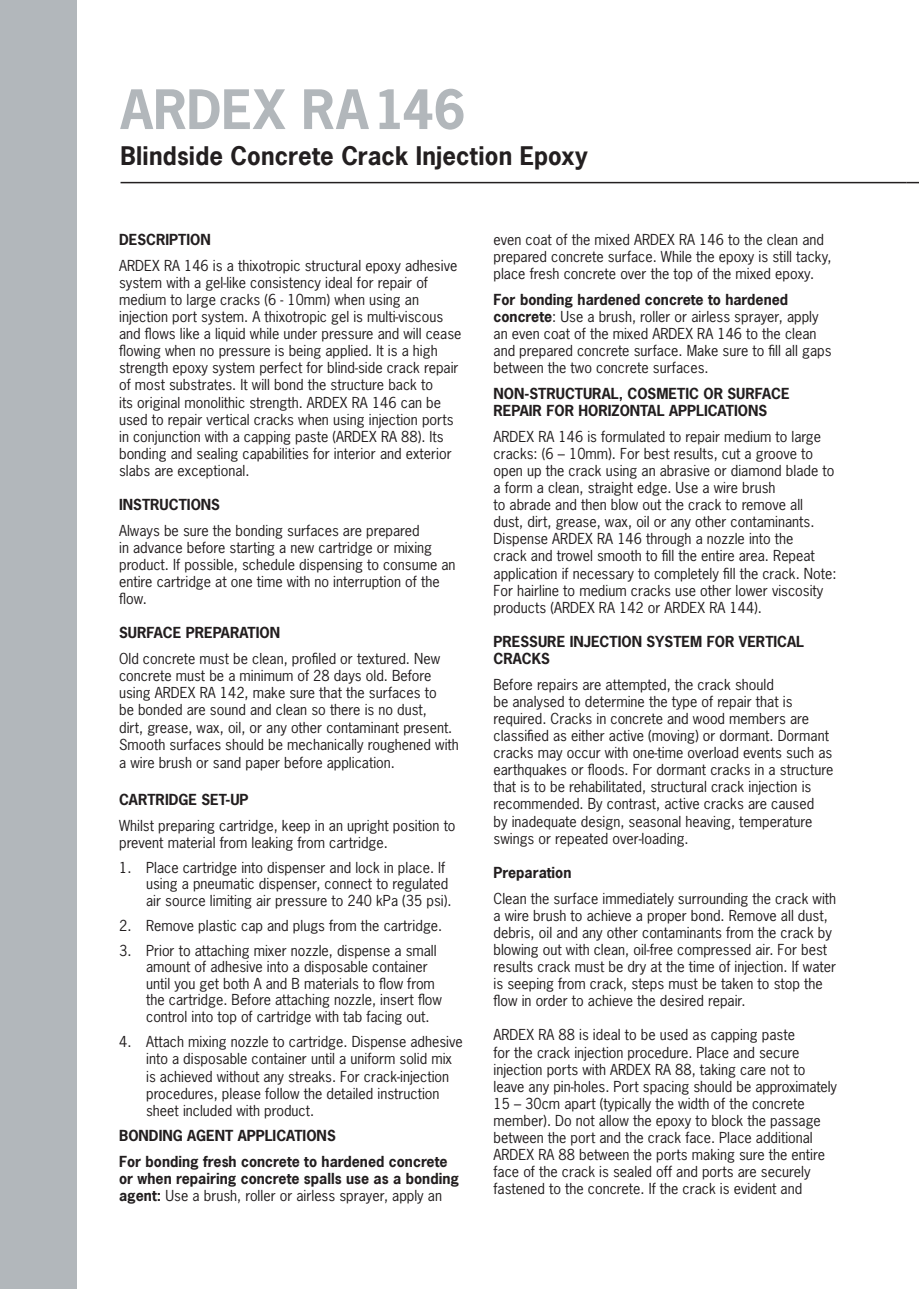
<style>
.page{position:relative;width:919px;height:1289px;background:#fff}
.page>*{position:absolute;margin:0;border:0;box-sizing:border-box;transform-origin:0 0}
.t1{font:700 51px "News Gothic Std";letter-spacing:.005em;color:#b2b7bb}
.t2{font:700 24px "News Gothic Std";letter-spacing:.005em;color:#231f20}
.para_text{font:14.25px/17.1px "News Gothic Std";color:#221e1f}
.Subheading{font:14.25px/17.1px "News Gothic Std";color:#221e1f}
.Subheading-2{font:700 14.25px/17.1px "News Gothic Std";color:#221e1f}
.Pa2{font:14.25px/17.2px "News Gothic Std";color:#221e1f}
.s1{font-weight:400}
.s2{font-weight:700}
</style>
<div class="page">
<hr style="left:120px;top:182px;width:786px;height:1px;background:#231f20">
<svg style="left:906px;top:182px;width:12px;height:1px"></svg>
<div style="left:0;top:0;width:76px;height:1288px;background:#b2b7bb"></div>
<p class="t1" style="left:120px;top:76px;width:346px">ARDEX RA146</p>
<p class="t2" style="left:120px;top:140px;width:469px">Blindside Concrete Crack Injection Epoxy</p>
<p class="Subheading-2" style="left:119px;top:231px;width:93px">DESCRIPTION</p>
<p class="para_text" style="left:119px;top:257px;width:344px">ARDEX RA 146 is a thixotropic structural epoxy adhesive system with a gel-like consistency ideal for repair of medium to large cracks (6 - 10mm) when using an injection port system. A thixotropic gel is multi-viscous and flows like a liquid while under pressure and will cease flowing when no pressure is being applied. It is a high strength epoxy system perfect for blind-side crack repair of most substrates. It will bond the structure back to<br>its original monolithic strength. ARDEX RA 146 can be used to repair vertical cracks when using injection ports in conjunction with a capping paste (ARDEX RA 88). Its bonding and sealing capabilities for interior and exterior slabs are exceptional.</p>
<p class="Subheading-2" style="left:119px;top:496px;width:102px">INSTRUCTIONS</p>
<p class="para_text" style="left:119px;top:522px;width:338px">Always be sure the bonding surfaces are prepared<br>in advance before starting a new cartridge or mixing product. If possible, schedule dispensing to consume an entire cartridge at one time with no interruption of the flow.</p>
<p class="Subheading-2" style="left:119px;top:624px;width:162px">SURFACE PREPARATION</p>
<p class="Pa2" style="left:119px;top:650px;width:341px">Old concrete must be clean, profiled or textured. New concrete must be a minimum of 28 days old. Before using ARDEX RA 142, make sure that the surfaces to<br>be bonded are sound and clean so there is no dust,<br>dirt, grease, wax, oil, or any other contaminant present.<br>Smooth surfaces should be mechanically roughened with a wire brush or sand paper before application.</p>
<p class="Subheading-2" style="left:119px;top:790px;width:131px">CARTRIDGE SET-UP</p>
<p class="para_text" style="left:119px;top:816px;width:338px">Whilst preparing cartridge, keep in an upright position to prevent material from leaking from cartridge.</p>
<p class="para_text" style="left:146px;top:859px;width:307px;line-height:16.5px;text-indent:-27px">1. Place cartridge into dispenser and lock in place. If using a pneumatic dispenser, connect to regulated air source limiting air pressure to 240 kPa (35 psi).</p>
<p class="para_text" style="left:119px;top:916px;width:324px">2. Remove plastic cap and plugs from the cartridge.</p>
<p class="para_text" style="left:146px;top:942px;width:297px;line-height:16.5px;text-indent:-27px">3. Prior to attaching mixer nozzle, dispense a small amount of adhesive into a disposable container until you get both A and B materials to flow from the cartridge. Before attaching nozzle, insert flow control into top of cartridge with tab facing out.</p>
<p class="para_text" style="left:146px;top:1033px;width:318px;text-indent:-27px">4. Attach mixing nozzle to cartridge. Dispense adhesive into a disposable container until a uniform solid mix is achieved without any streaks. For crack-injection procedures, please follow the detailed instruction sheet included with product.</p>
<p class="Subheading-2" style="left:119px;top:1127px;width:218px">BONDING AGENT APPLICATIONS</p>
<p class="Subheading-2" style="left:119px;top:1152px;width:341px">For bonding fresh concrete to hardened concrete or when repairing concrete spalls use as a bonding agent: <span class="s1">Use a brush, roller or airless sprayer, apply an</span></p>
<p class="Subheading" style="left:493px;top:231px;width:339px">even coat of the mixed ARDEX RA 146 to the clean and prepared concrete surface. While the epoxy is still tacky, place fresh concrete over the top of the mixed epoxy.</p>
<p class="Subheading" style="left:493px;top:291px;width:339px"><span class="s2">For bonding hardened concrete to hardened concrete</span>: Use a brush, roller or airless sprayer, apply an even coat of the mixed ARDEX RA 146 to the clean and prepared concrete surface. Make sure to fill all gaps between the two concrete surfaces.</p>
<p class="Subheading-2" style="left:493px;top:385px;width:297px">NON-STRUCTURAL, COSMETIC OR SURFACE<br>REPAIR FOR HORIZONTAL APPLICATIONS</p>
<p class="para_text" style="left:493px;top:427px;width:344px">ARDEX RA 146 is formulated to repair medium to large cracks: (6 – 10mm). For best results, cut a groove to open up the crack using an abrasive or diamond blade to a form a clean, straight edge. Use a wire brush<br>to abrade and then blow out the crack to remove all dust, dirt, grease, wax, oil or any other contaminants.<br>Dispense ARDEX RA 146 through a nozzle into the<br>crack and trowel smooth to fill the entire area. Repeat application if necessary to completely fill the crack. Note:<br>For hairline to medium cracks use other lower viscosity products (ARDEX RA 142 or ARDEX RA 144).</p>
<p class="Subheading-2" style="left:493px;top:632px;width:312px">PRESSURE INJECTION SYSTEM FOR VERTICAL<br>CRACKS</p>
<p class="para_text" style="left:493px;top:675px;width:341px">Before repairs are attempted, the crack should<br>be analysed to determine the type of repair that is required. Cracks in concrete and wood members are classified as either active (moving) or dormant. Dormant cracks may occur with one-time overload events such as earthquakes or floods. For dormant cracks in a structure that is to be rehabilitated, structural crack injection is recommended. By contrast, active cracks are caused<br>by inadequate design, seasonal heaving, temperature swings or repeated over-loading.</p>
<p class="Subheading-2" style="left:493px;top:863px;width:79px">Preparation</p>
<p class="para_text" style="left:493px;top:889px;width:344px">Clean the surface immediately surrounding the crack with a wire brush to achieve a proper bond. Remove all dust, debris, oil and any other contaminants from the crack by blowing out with clean, oil-free compressed air. For best results crack must be dry at the time of injection. If water is seeping from crack, steps must be taken to stop the flow in order to achieve the desired repair.</p>
<p class="para_text" style="left:493px;top:1026px;width:345px">ARDEX RA 88 is ideal to be used as capping paste<br>for the crack injection procedure. Place and secure injection ports with ARDEX RA 88, taking care not to leave any pin-holes. Port spacing should be approximately 15 – 30cm apart (typically the width of the concrete member). Do not allow the epoxy to block the passage between the port and the crack face. Place additional ARDEX RA 88 between the ports making sure the entire face of the crack is sealed off and ports are securely fastened to the concrete. If the crack is evident and</p>
</div>
